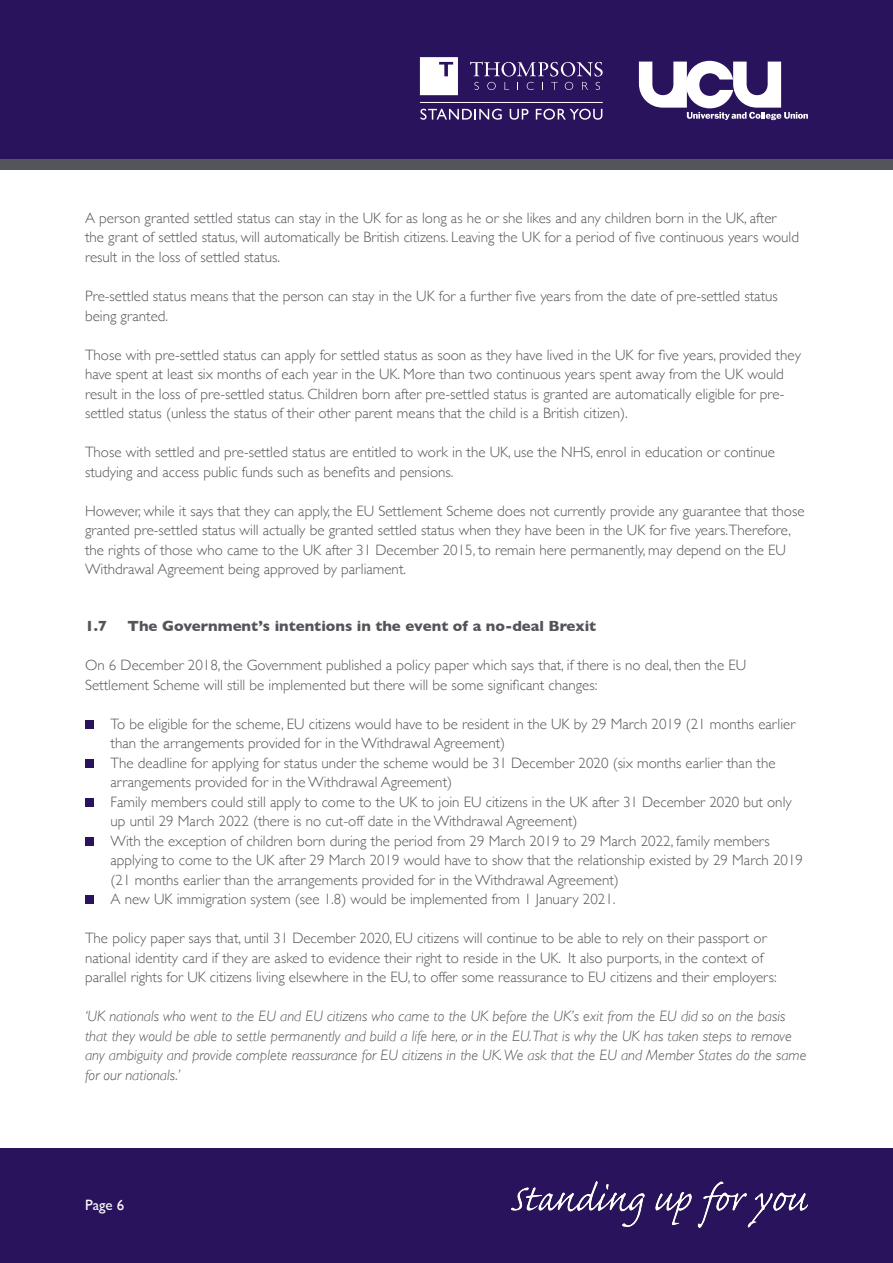
<style>
.page{position:relative;width:893px;height:1263px;background:#fff}
.page>*{position:absolute;margin:0;border:0;box-sizing:border-box;transform-origin:0 0}
.Body_Copy{font:300 15px/19.5px "Gill Sans";color:#54555a}
.Body_Bullets{font:300 15px/19.5px "Gill Sans";color:#54555a}
.Body_Copy-2{font:italic 300 15px/19.5px "Gill Sans";color:#54555a}
.Sub_Heading{font:700 15px "Gill Sans";color:#54555a}
.t1{font:15px "Gill Sans";color:#fff}
</style>
<div class="page">
<div style="left:0;top:0;width:893px;height:170px;background:#29135d"></div>
<div style="left:0;top:1148px;width:893px;height:115px;background:#29135d"></div>
<svg style="left:470px;top:62px;width:133px;height:28px"></svg>
<svg style="left:420px;top:57px;width:38px;height:38px"></svg>
<hr style="left:420px;top:102px;width:183px;height:1px;background:#fff">
<svg style="left:420px;top:109px;width:82px;height:11px"></svg>
<svg style="left:510px;top:109px;width:18px;height:11px"></svg>
<svg style="left:536px;top:109px;width:66px;height:11px"></svg>
<svg style="left:639px;top:61px;width:169px;height:59px"></svg>
<div style="left:0;top:159px;width:893px;height:11px;background:#54555a"></div>
<img style="left:512px;top:1182px;width:296px;height:45px">
<div style="left:85px;top:720px;width:9px;height:8px;background:#29135d"></div>
<div style="left:85px;top:759px;width:9px;height:8px;background:#29135d"></div>
<div style="left:85px;top:798px;width:9px;height:8px;background:#29135d"></div>
<div style="left:85px;top:837px;width:9px;height:8px;background:#29135d"></div>
<div style="left:85px;top:895px;width:9px;height:9px;background:#29135d"></div>
<p class="Body_Copy" style="left:85px;top:208px;width:715px">A person granted settled status can stay in the UK for as long as he or she likes and any children born in the UK, after the grant of settled status, will automatically be British citizens. Leaving the UK for a period of five continuous years would result in the loss of settled status.</p>
<p class="Body_Copy" style="left:85px;top:286px;width:694px">Pre-settled status means that the person can stay in the UK for a further five years from the date of pre-settled status being granted.</p>
<p class="Body_Copy" style="left:85px;top:344px;width:717px">Those with pre-settled status can apply for settled status as soon as they have lived in the UK for five years, provided they have spent at least six months of each year in the UK. More than two continuous years spent away from the UK would result in the loss of pre-settled status. Children born after pre-settled status is granted are automatically eligible for pre&shy;settled status (unless the status of their other parent means that the child is a British citizen).</p>
<p class="Body_Copy" style="left:85px;top:442px;width:691px">Those with settled and pre-settled status are entitled to work in the UK, use the NHS, enrol in education or continue studying and access public funds such as benefits and pensions.</p>
<p class="Body_Copy" style="left:85px;top:500px;width:721px">However, while it says that they can apply, the EU Settlement Scheme does not currently provide any guarantee that those granted pre-settled status will actually be granted settled status when they have been in the UK for five years.Therefore, the rights of those who came to the UK after 31 December 2015, to remain here permanently, may depend on the EU Withdrawal Agreement being approved by parliament.</p>
<p class="Sub_Heading" style="left:85px;top:614px;width:24px">1.7</p>
<p class="Sub_Heading" style="left:128px;top:614px;width:470px">The Government’s intentions in the event of a no-deal Brexit</p>
<p class="Body_Copy" style="left:85px;top:655px;width:663px">On 6 December 2018, the Government published a policy paper which says that, if there is no deal, then the EU<br>Settlement Scheme will still be implemented but there will be some significant changes:</p>
<p class="Body_Bullets" style="left:111px;top:713px;width:686px">To be eligible for the scheme, EU citizens would have to be resident in the UK by 29 March 2019 (21 months earlier than the arrangements provided for in the Withdrawal Agreement)</p>
<p class="Body_Bullets" style="left:111px;top:752px;width:667px">The deadline for applying for status under the scheme would be 31 December 2020 (six months earlier than the arrangements provided for in the Withdrawal Agreement)</p>
<p class="Body_Bullets" style="left:111px;top:791px;width:682px">Family members could still apply to come to the UK to join EU citizens in the UK after 31 December 2020 but only up until 29 March 2022 (there is no cut-off date in the Withdrawal Agreement)</p>
<p class="Body_Bullets" style="left:111px;top:830px;width:694px">With the exception of children born during the period from 29 March 2019 to 29 March 2022, family members applying to come to the UK after 29 March 2019 would have to show that the relationship existed by 29 March 2019 (21 months earlier than the arrangements provided for in the Withdrawal Agreement)</p>
<p class="Body_Bullets" style="left:111px;top:889px;width:506px">A new UK immigration system (see 1.8) would be implemented from 1 January 2021.</p>
<p class="Body_Copy" style="left:85px;top:928px;width:693px">The policy paper says that, until 31 December 2020, EU citizens will continue to be able to rely on their passport or national identity card if they are asked to evidence their right to reside in the UK. It also purports, in the context of parallel rights for UK citizens living elsewhere in the EU, to offer some reassurance to EU citizens and their employers:</p>
<p class="Body_Copy-2" style="left:85px;top:1006px;width:723px">‘UK nationals who went to the EU and EU citizens who came to the UK before the UK’s exit from the EU did so on the basis that they would be able to settle permanently and build a life here, or in the EU. That is why the UK has taken steps to remove any ambiguity and provide complete reassurance for EU citizens in the UK. We ask that the EU and Member States do the same for our nationals.’</p>
<p class="t1" style="left:85px;top:1196px;width:41px">Page 6</p>
</div>
